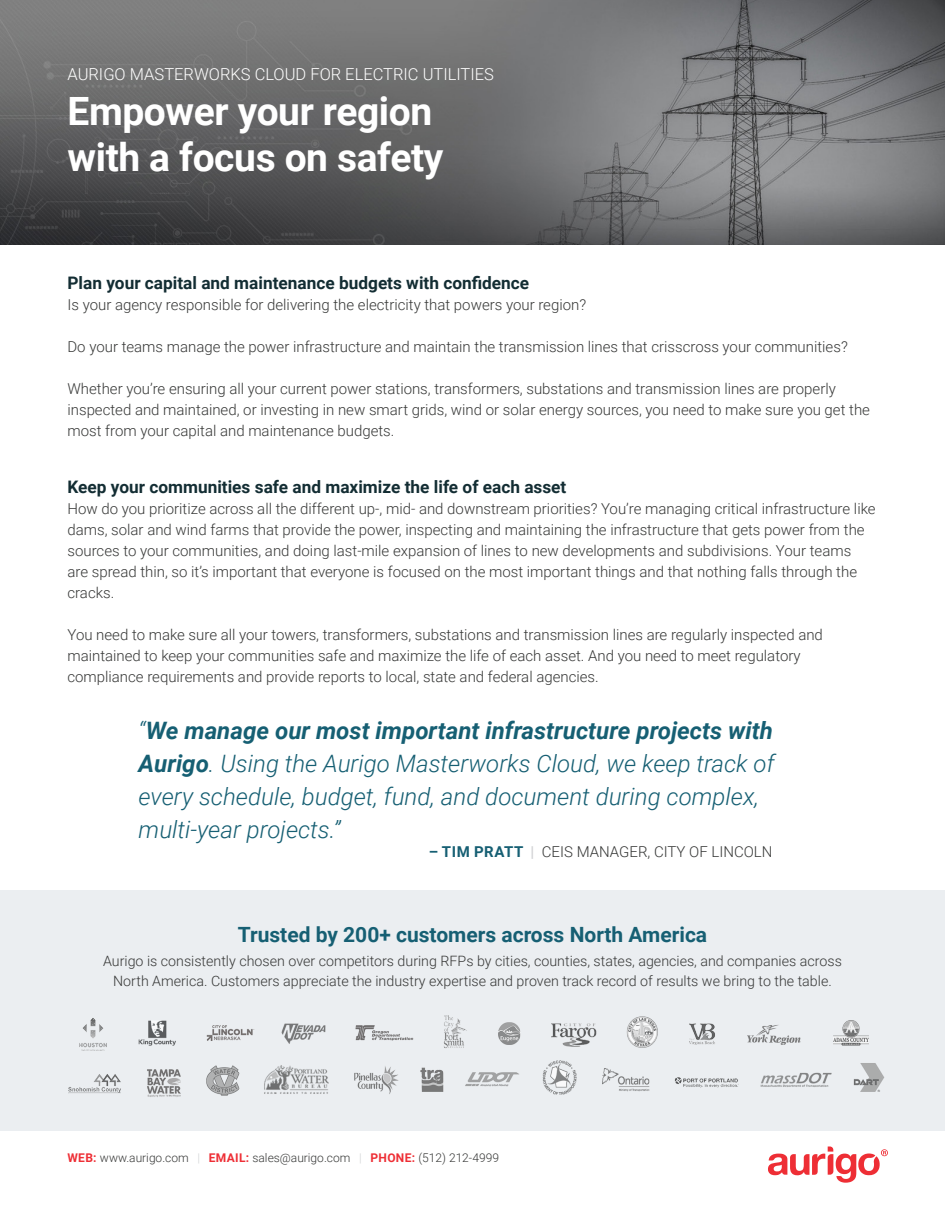
<style>
.page{position:relative;width:945px;height:1215px;background:#fff}
.page>*{position:absolute;margin:0;border:0;box-sizing:border-box;transform-origin:0 0}
.Headline{font:700 39px/46.8px "Roboto";letter-spacing:-.01em;color:#fff}
.t1{font:italic 300 24px/33px "Roboto";color:#165f73}
.ProductName{font:700 21px "Roboto";color:#165f73}
.Subheading{font:700 17.25px "Roboto";color:#132d33}
.BodyText_FirstGraf{font:700 17.25px "Roboto";color:#132d33}
.HeaderTitle{font:300 16.5px "Roboto";color:#fff}
.BodyText_FirstGraf-2{font:300 15px/21px "Roboto";color:#373837}
.IntroText{font:300 14.25px/19.5px "Roboto";color:#373837;text-align:center}
.t2{font:300 12px "Roboto";color:#373837}
.s1{font-weight:700}
.s2{font-weight:700;color:#165f73}
.s3{font-weight:700;color:#d1d2d4}
.s4{font-weight:700;color:#ee2e35}
.s5{color:#d1d2d4}
</style>
<div class="page">
<img style="left:0;top:0;width:945px;height:245px">
<div style="left:0;top:890px;width:945px;height:241px;background:#ebeef1"></div>
<img style="left:68px;top:1015px;width:817px;height:82px">
<svg style="left:768px;top:1147px;width:120px;height:36px"></svg>
<p class="HeaderTitle" style="left:68px;top:63px;width:428px">AURIGO MASTERWORKS CLOUD FOR ELECTRIC UTILITIES</p>
<p class="Headline" style="left:68px;top:86px;width:377px">Empower your region with a focus on safety</p>
<p class="BodyText_FirstGraf" style="left:68px;top:271px;width:463px">Plan your capital and maintenance budgets with confidence</p>
<p class="BodyText_FirstGraf-2" style="left:68px;top:294px;width:520px">Is your agency responsible for delivering the electricity that powers your region?</p>
<p class="BodyText_FirstGraf-2" style="left:68px;top:336px;width:782px">Do your teams manage the power infrastructure and maintain the transmission lines that crisscross your communities?</p>
<p class="BodyText_FirstGraf-2" style="left:68px;top:378px;width:804px">Whether you’re ensuring all your current power stations, transformers, substations and transmission lines are properly inspected and maintained, or investing in new smart grids, wind or solar energy sources, you need to make sure you get the most from your capital and maintenance budgets.</p>
<p class="Subheading" style="left:68px;top:475px;width:500px">Keep your communities safe and maximize the life of each asset</p>
<p class="BodyText_FirstGraf-2" style="left:68px;top:498px;width:810px">How do you prioritize across all the different up-, mid- and downstream priorities? You’re managing critical infrastructure like dams, solar and wind farms that provide the power, inspecting and maintaining the infrastructure that gets power from the sources to your communities, and doing last-mile expansion of lines to new developments and subdivisions. Your teams are spread thin, so it’s important that everyone is focused on the most important things and that nothing falls through the cracks.</p>
<p class="BodyText_FirstGraf-2" style="left:68px;top:624px;width:757px">You need to make sure all your towers, transformers, substations and transmission lines are regularly inspected and maintained to keep your communities safe and maximize the life of each asset. And you need to meet regulatory compliance requirements and provide reports to local, state and federal agencies.</p>
<p class="t1" style="left:139px;top:713px;width:637px">“<span class="s1">We manage our most important infrastructure projects with Aurigo</span>. Using the Aurigo Masterworks Cloud, we keep track of every schedule, budget, fund, and document during complex, multi-year projects.”</p>
<p class="BodyText_FirstGraf-2" style="left:429px;top:840px;width:345px"><span class="s2">– TIM PRATT</span> <span class="s3">|</span> CEIS MANAGER, CITY OF LINCOLN</p>
<p class="ProductName" style="left:238px;top:920px;width:471px">Trusted by 200+ customers across North America</p>
<p class="IntroText" style="left:103px;top:951px;width:740px">Aurigo is consistently chosen over competitors during RFPs by cities, counties, states, agencies, and companies across<br>North America. Customers appreciate the industry expertise and proven track record of results we bring to the table.</p>
<p class="t2" style="left:68px;top:1150px;width:433px"><span class="s4">WEB:</span> www.aurigo.com <span class="s5">|</span> <span class="s4">EMAIL:</span> sales@aurigo.com <span class="s5">|</span> <span class="s4">PHONE:</span> (512) 212-4999</p>
</div>
